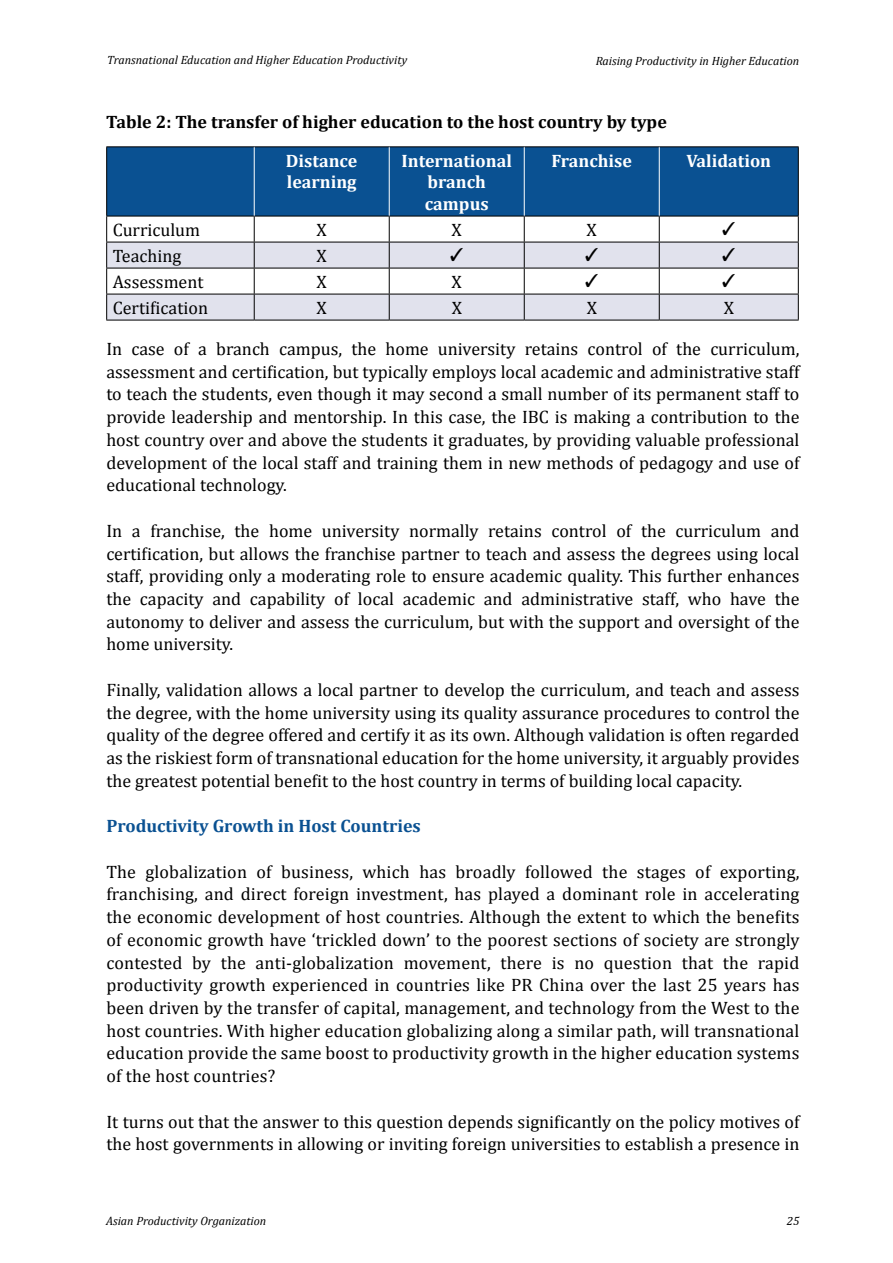
<style>
.page{position:relative;width:893px;height:1263px;background:#fff}
.page>*{position:absolute;margin:0;border:0;box-sizing:border-box;transform-origin:0 0}
.t1{font:18px/22.6px "Cambria";color:#000;text-align:justify}
.t2{font:700 18px/21.6px "Cambria";color:#fff}
.t3{font:700 18px "Cambria";color:#000}
.t4{font:700 18px "Cambria";color:#0a5192}
.t5{font:18px "MS Mincho";color:#000}
.t6{font:italic 12px "Cambria";color:#000}
</style>
<div class="page">
<div style="left:107px;top:147px;width:691px;height:69px;background:#0a5192"></div>
<svg style="left:107px;top:243px;width:691px;height:77px;fill:#e1e2ed"></svg>
<hr style="left:106px;top:242px;width:148px;height:1px;background:#000">
<hr style="left:254px;top:242px;width:135px;height:1px;background:#000">
<hr style="left:389px;top:242px;width:135px;height:1px;background:#000">
<hr style="left:524px;top:242px;width:135px;height:1px;background:#000">
<hr style="left:659px;top:242px;width:140px;height:1px;background:#000">
<hr style="left:106px;top:268px;width:148px;height:1px;background:#000">
<hr style="left:254px;top:268px;width:135px;height:1px;background:#000">
<hr style="left:389px;top:268px;width:135px;height:1px;background:#000">
<hr style="left:524px;top:268px;width:135px;height:1px;background:#000">
<hr style="left:659px;top:268px;width:140px;height:1px;background:#000">
<hr style="left:106px;top:294px;width:148px;height:1px;background:#000">
<svg style="left:106px;top:217px;width:1px;height:103px"></svg>
<hr style="left:254px;top:294px;width:135px;height:1px;background:#000">
<svg style="left:254px;top:217px;width:1px;height:103px"></svg>
<hr style="left:389px;top:294px;width:135px;height:1px;background:#000">
<svg style="left:389px;top:217px;width:1px;height:103px"></svg>
<hr style="left:524px;top:294px;width:135px;height:1px;background:#000">
<svg style="left:524px;top:217px;width:1px;height:103px"></svg>
<hr style="left:659px;top:294px;width:140px;height:1px;background:#000">
<svg style="left:659px;top:217px;width:1px;height:103px"></svg>
<svg style="left:798px;top:217px;width:1px;height:103px"></svg>
<hr style="left:106px;top:320px;width:148px;height:1px;background:#000">
<hr style="left:254px;top:320px;width:135px;height:1px;background:#000">
<hr style="left:389px;top:320px;width:135px;height:1px;background:#000">
<hr style="left:524px;top:320px;width:135px;height:1px;background:#000">
<hr style="left:659px;top:320px;width:140px;height:1px;background:#000">
<hr style="left:106px;top:146px;width:148px;height:1px;background:#000">
<hr style="left:106px;top:147px;width:1px;height:69px;background:#000">
<hr style="left:254px;top:146px;width:135px;height:1px;background:#000">
<hr style="left:389px;top:146px;width:135px;height:1px;background:#000">
<hr style="left:524px;top:146px;width:135px;height:1px;background:#000">
<hr style="left:659px;top:146px;width:140px;height:1px;background:#000">
<hr style="left:798px;top:147px;width:1px;height:69px;background:#000">
<hr style="left:106px;top:216px;width:148px;height:1px;background:#000">
<hr style="left:254px;top:216px;width:135px;height:1px;background:#000">
<hr style="left:389px;top:216px;width:135px;height:1px;background:#000">
<hr style="left:524px;top:216px;width:135px;height:1px;background:#000">
<hr style="left:659px;top:216px;width:140px;height:1px;background:#000">
<hr style="left:254px;top:147px;width:1px;height:69px;background:#fff">
<hr style="left:389px;top:147px;width:1px;height:69px;background:#fff">
<hr style="left:524px;top:147px;width:1px;height:69px;background:#fff">
<hr style="left:659px;top:147px;width:1px;height:69px;background:#fff">
<p class="t6" style="left:107px;top:53px;width:301px">Transnational Education and Higher Education Productivity</p>
<p class="t6" style="left:596px;top:53px;width:205px">Raising Productivity in Higher Education</p>
<p class="t3" style="left:106px;top:111px;width:562px">Table 2: The transfer of higher education to the host country by type</p>
<p class="t2" style="left:286px;top:149px;width:73px">Distance learning</p>
<p class="t2" style="left:402px;top:149px;width:112px;text-align:center">International branch campus</p>
<p class="t2" style="left:551px;top:149px;width:82px">Franchise</p>
<p class="t2" style="left:686px;top:149px;width:86px">Validation</p>
<p class="t1" style="left:113px;top:219px;width:89px">Curriculum</p>
<p class="t1" style="left:317px;top:219px;width:12px">X</p>
<p class="t1" style="left:452px;top:219px;width:12px">X</p>
<p class="t1" style="left:587px;top:219px;width:12px">X</p>
<p class="t5" style="left:720px;top:219px;width:19px">✓</p>
<p class="t1" style="left:113px;top:245px;width:70px">Teaching</p>
<p class="t1" style="left:317px;top:245px;width:12px">X</p>
<p class="t5" style="left:448px;top:245px;width:19px">✓</p>
<p class="t5" style="left:583px;top:245px;width:19px">✓</p>
<p class="t5" style="left:720px;top:245px;width:19px">✓</p>
<p class="t1" style="left:113px;top:270px;width:92px">Assessment</p>
<p class="t1" style="left:317px;top:270px;width:12px">X</p>
<p class="t1" style="left:452px;top:270px;width:12px">X</p>
<p class="t5" style="left:583px;top:271px;width:19px">✓</p>
<p class="t5" style="left:720px;top:271px;width:19px">✓</p>
<p class="t1" style="left:113px;top:296px;width:97px">Certification</p>
<p class="t1" style="left:317px;top:296px;width:12px">X</p>
<p class="t1" style="left:452px;top:296px;width:12px">X</p>
<p class="t1" style="left:587px;top:296px;width:12px">X</p>
<p class="t1" style="left:724px;top:296px;width:12px">X</p>
<p class="t1" style="left:106px;top:337px;width:695px">In case of a branch campus, the home university retains control of the curriculum, assessment and certification, but typically employs local academic and administrative staff to teach the students, even though it may second a small number of its permanent staff to provide leadership and mentorship. In this case, the IBC is making a contribution to the host country over and above the students it graduates, by providing valuable professional development of the local staff and training them in new methods of pedagogy and use of educational technology.</p>
<p class="t1" style="left:106px;top:519px;width:695px">In a franchise, the home university normally retains control of the curriculum and certification, but allows the franchise partner to teach and assess the degrees using local staff, providing only a moderating role to ensure academic quality. This further enhances the capacity and capability of local academic and administrative staff, who have the autonomy to deliver and assess the curriculum, but with the support and oversight of the home university.</p>
<p class="t1" style="left:106px;top:678px;width:695px">Finally, validation allows a local partner to develop the curriculum, and teach and assess the degree, with the home university using its quality assurance procedures to control the quality of the degree offered and certify it as its own. Although validation is often regarded as the riskiest form of transnational education for the home university, it arguably provides the greatest potential benefit to the host country in terms of building local capacity.</p>
<p class="t4" style="left:106px;top:815px;width:316px">Productivity Growth in Host Countries</p>
<p class="t1" style="left:106px;top:860px;width:695px">The globalization of business, which has broadly followed the stages of exporting, franchising, and direct foreign investment, has played a dominant role in accelerating the economic development of host countries. Although the extent to which the benefits of economic growth have ‘trickled down’ to the poorest sections of society are strongly contested by the anti-globalization movement, there is no question that the rapid productivity growth experienced in countries like PR China over the last 25 years has been driven by the transfer of capital, management, and technology from the West to the host countries. With higher education globalizing along a similar path, will transnational education provide the same boost to productivity growth in the higher education systems of the host countries?</p>
<p class="t1" style="left:106px;top:1110px;width:695px">It turns out that the answer to this question depends significantly on the policy motives of the host governments in allowing or inviting foreign universities to establish a presence in</p>
<p class="t6" style="left:106px;top:1214px;width:162px">Asian Productivity Organization</p>
<p class="t6" style="left:787px;top:1214px;width:14px">25</p>
</div>
